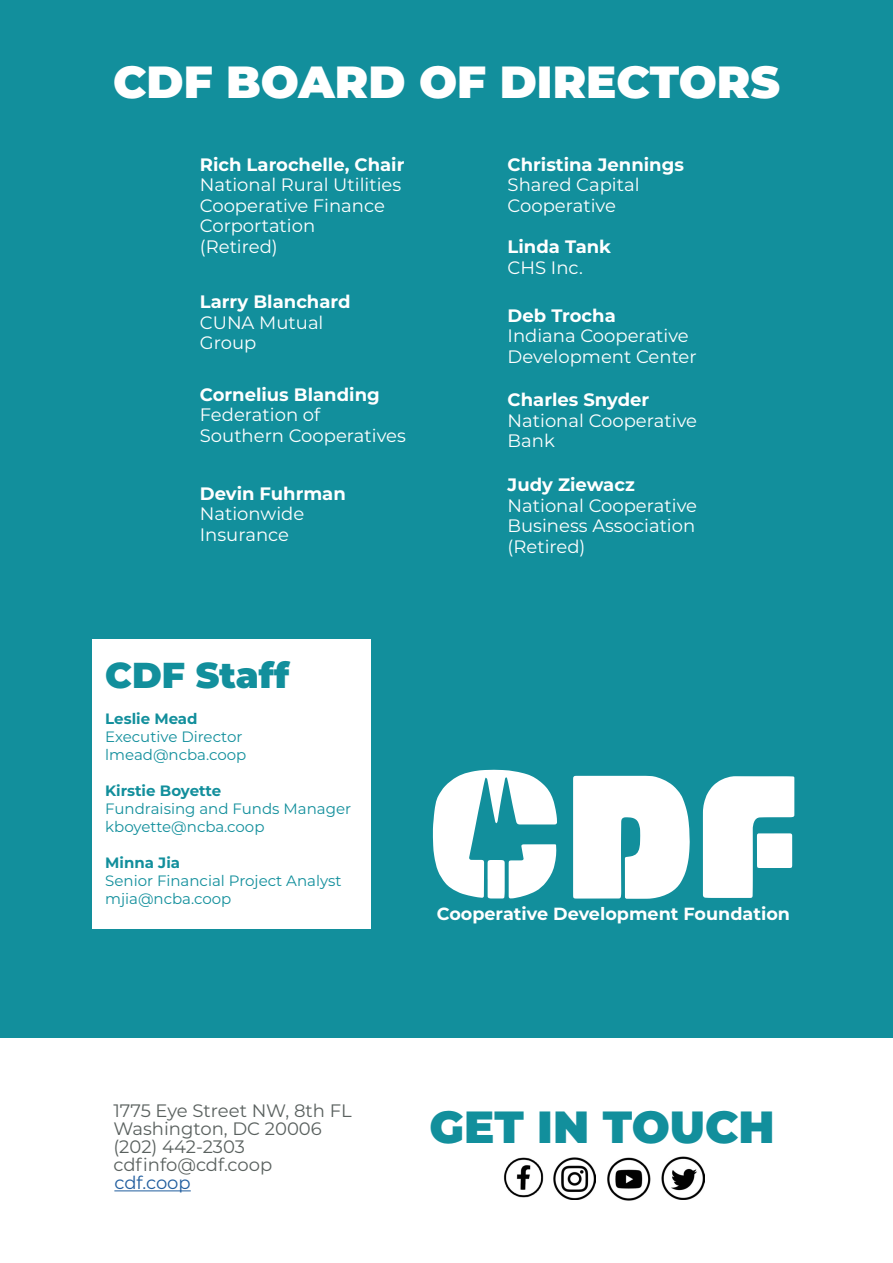
<style>
.page{position:relative;width:893px;height:1263px;background:#fff}
.page>*{position:absolute;margin:0;border:0;box-sizing:border-box;transform-origin:0 0}
.t1{font:900 45px "Montserrat";color:#fff}
.t2{font:900 45px "Montserrat";color:#128f9c}
.t3{font:900 36px "Montserrat";color:#128f9c}
.t4{font:18px/20.5px "Montserrat";color:#fff}
.t5{font:700 18px "Montserrat";color:#fff}
.t6{font:18px/18px "Montserrat";color:#5a615f}
.t7{font:18px "Montserrat";color:#215e9e}
.t8{font:700 17.55px "Montserrat";color:#fff}
.t9{font:15px/18px "Montserrat";color:#128f9c}
.t10{font:700 15px "Montserrat";color:#128f9c}
</style>
<div class="page">
<div style="left:0;top:0;width:893px;height:1037px;background:#128f9c"></div>
<svg style="left:573px;top:776px;width:117px;height:123px;background:#e0f0f2"></svg>
<svg style="left:703px;top:776px;width:91px;height:122px"></svg>
<svg style="left:433px;top:770px;width:124px;height:128px"></svg>
<div style="left:92px;top:640px;width:278px;height:289px;background:#fff"></div>
<hr style="left:114px;top:1190px;width:77px;height:1px;background:#215e9e">
<img style="left:553px;top:1157px;width:43px;height:43px">
<img style="left:662px;top:1157px;width:42px;height:42px">
<img style="left:504px;top:1157px;width:40px;height:41px">
<img style="left:608px;top:1157px;width:42px;height:44px">
<h1 class="t1" style="left:113px;top:48px;width:668px">CDF BOARD OF DIRECTORS</h1>
<p class="t5" style="left:200px;top:151px;width:206px">Rich Larochelle, Chair</p>
<p class="t4" style="left:200px;top:174px;width:203px">National Rural Utilities<br>Cooperative Finance<br>Corportation<br>(Retired)</p>
<p class="t5" style="left:200px;top:289px;width:152px">Larry Blanchard</p>
<p class="t4" style="left:200px;top:311px;width:125px">CUNA Mutual<br>Group</p>
<p class="t5" style="left:200px;top:381px;width:181px">Cornelius Blanding</p>
<p class="t4" style="left:200px;top:404px;width:208px">Federation of<br>Southern Cooperatives</p>
<p class="t5" style="left:200px;top:480px;width:147px">Devin Fuhrman</p>
<p class="t4" style="left:200px;top:503px;width:106px">Nationwide<br>Insurance</p>
<p class="t5" style="left:508px;top:151px;width:178px">Christina Jennings</p>
<p class="t4" style="left:508px;top:174px;width:133px">Shared Capital<br>Cooperative</p>
<p class="t5" style="left:508px;top:234px;width:105px">Linda Tank</p>
<p class="t4" style="left:508px;top:256px;width:77px">CHS Inc.</p>
<p class="t5" style="left:508px;top:302px;width:110px">Deb Trocha</p>
<p class="t4" style="left:508px;top:325px;width:191px">Indiana Cooperative<br>Development Center</p>
<p class="t5" style="left:508px;top:387px;width:143px">Charles Snyder</p>
<p class="t4" style="left:508px;top:410px;width:191px">National Cooperative<br>Bank</p>
<p class="t5" style="left:508px;top:472px;width:129px">Judy Ziewacz</p>
<p class="t4" style="left:508px;top:494px;width:191px;text-align:justify">National Cooperative Business Association (Retired)</p>
<h2 class="t3" style="left:105px;top:648px;width:186px">CDF Staff</h2>
<p class="t10" style="left:105px;top:708px;width:94px">Leslie Mead</p>
<p class="t9" style="left:105px;top:727px;width:143px">Executive Director lmead@ncba.coop</p>
<p class="t10" style="left:105px;top:780px;width:117px">Kirstie Boyette</p>
<p class="t9" style="left:105px;top:799px;width:247px">Fundraising and Funds Manager kboyette@ncba.coop</p>
<p class="t10" style="left:105px;top:852px;width:76px">Minna Jia</p>
<p class="t9" style="left:105px;top:871px;width:238px">Senior Financial Project Analyst mjia@ncba.coop</p>
<p class="t8" style="left:437px;top:901px;width:355px">Cooperative Development Foundation</p>
<p class="t6" style="left:113px;top:1101px;width:240px">1775 Eye Street NW, 8th FL<br>Washington, DC 20006 (202) 442-2303 cdfinfo@cdf.coop</p>
<p class="t7" style="left:114px;top:1170px;width:78px">cdf.coop</p>
<h1 class="t2" style="left:429px;top:1093px;width:347px">GET IN TOUCH</h1>
</div>
